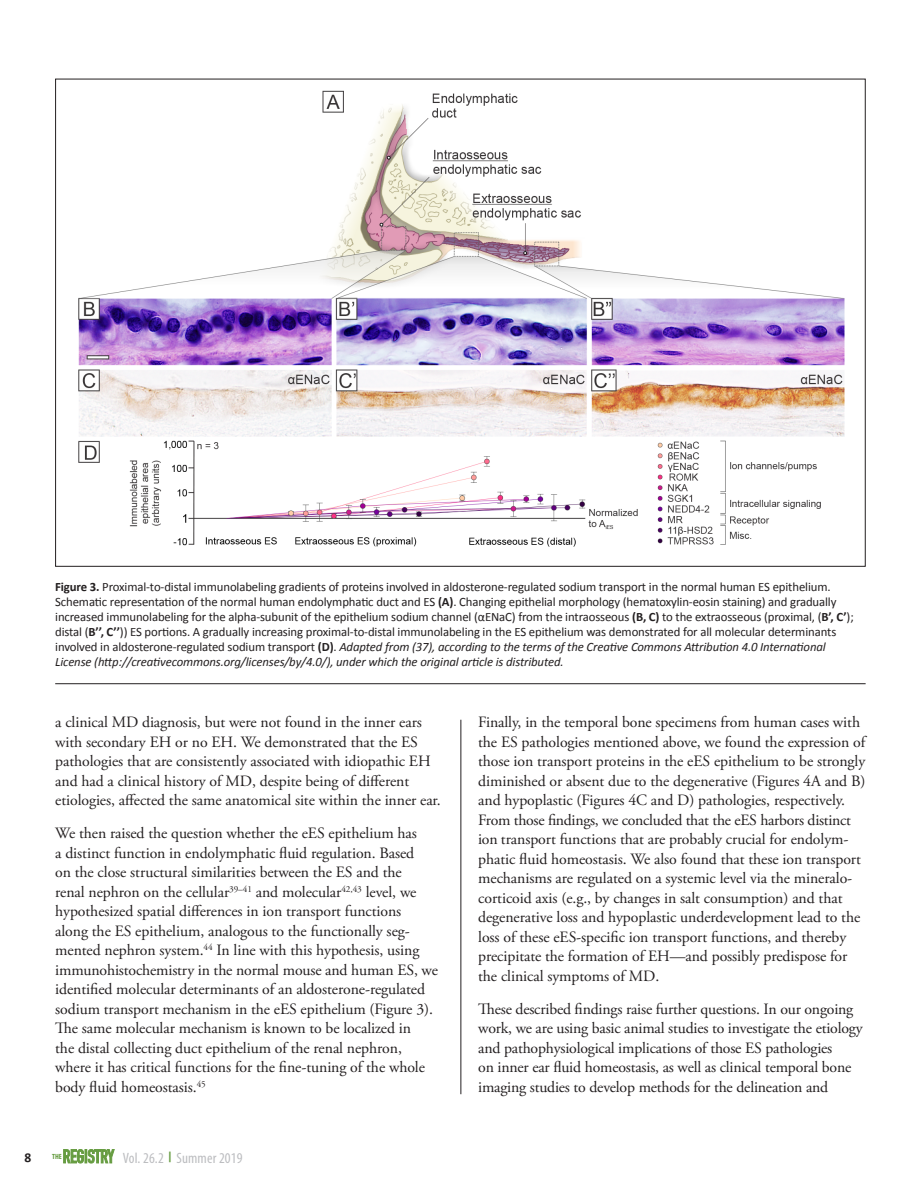
<style>
.page{position:relative;width:921px;height:1191px;background:#fff}
.page>*{position:absolute;margin:0;border:0;box-sizing:border-box;transform-origin:0 0}
.Text_with_space{font:15.75px/19.5px "Adobe Garamond Pro";letter-spacing:-.005em;color:#231f20}
.t1{font:condensed 15px "Myriad Pro";letter-spacing:.01em;color:#bcbdc0}
.t2{font:700 13.5px "Calibri";color:#231f20}
._1__Calibri_8_5_pt{font:12.75px/15px "Calibri";letter-spacing:-.01em;color:#231f20}
.t3{font:700 condensed 7.5px "Myriad Pro";color:#669c41}
.s1{font-weight:700}
.s2{font-style:italic}
.s3{font-family:"Calibri";font-weight:700;font-stretch:normal;font-size:12px;color:#669c41}
</style>
<div class="page">
<svg style="left:63px;top:1149px;width:52px;height:14px"></svg>
<svg style="left:64px;top:1149px;width:50px;height:14px"></svg>
<hr style="left:460px;top:720px;width:1px;height:374px;background:#231f20">
<img style="left:78px;top:90px;width:767px;height:457px">
<hr style="left:55px;top:683px;width:810px;height:1px;background:#231f20">
<p class="_1__Calibri_8_5_pt" style="left:55px;top:579px;width:800px"><span class="s1">Figure 3.</span> Proximal-to-distal immunolabeling gradients of proteins involved in aldosterone-regulated sodium transport in the normal human ES epithelium.<br>Schematic representation of the normal human endolymphatic duct and ES <span class="s1">(A)</span>. Changing epithelial morphology (hematoxylin-eosin staining) and gradually increased immunolabeling for the alpha-subunit of the epithelium sodium channel (αENaC) from the intraosseous <span class="s1">(B, C)</span> to the extraosseous (proximal, (<span class="s1">B’, C’</span>); distal (<span class="s1">B’’, C’’</span>)) ES portions. A gradually increasing proximal-to-distal immunolabeling in the ES epithelium was demonstrated for all molecular determinants involved in aldosterone-regulated sodium transport <span class="s1">(D)</span>. <span class="s2">Adapted from (37), according to the terms of the Creative Commons Attribution 4.0 International License (http://creativecommons.org/licenses/by/4.0/), under which the original article is distributed.</span></p>
<p class="Text_with_space" style="left:55px;top:713px;width:387px">a clinical MD diagnosis, but were not found in the inner ears with secondary EH or no EH. We demonstrated that the ES pathologies that are consistently associated with idiopathic EH and had a clinical history of MD, despite being of different etiologies, affected the same anatomical site within the inner ear.</p>
<p class="Text_with_space" style="left:55px;top:824px;width:384px">We then raised the question whether the eES epithelium has<br>a distinct function in endolymphatic fluid regulation. Based<br>on the close structural similarities between the ES and the<br>renal nephron on the cellular<sup>39–41</sup> and molecular<sup>42,43</sup> level, we hypothesized spatial differences in ion transport functions along the ES epithelium, analogous to the functionally seg&shy;mented nephron system.<sup>44</sup> In line with this hypothesis, using immunohistochemistry in the normal mouse and human ES, we identified molecular determinants of an aldosterone-regulated sodium transport mechanism in the eES epithelium (Figure 3).<br>The same molecular mechanism is known to be localized in<br>the distal collecting duct epithelium of the renal nephron, where it has critical functions for the fine-tuning of the whole body fluid homeostasis.<sup>45</sup></p>
<p class="t2" style="left:24px;top:1148px;width:8px">8</p>
<p class="t3" style="left:52px;top:1152px;width:11px">THE</p>
<p class="t1" style="left:123px;top:1148px;width:121px">Vol. 26.2 <span class="s3">|</span> Summer 2019</p>
<p class="Text_with_space" style="left:478px;top:713px;width:389px">Finally, in the temporal bone specimens from human cases with the ES pathologies mentioned above, we found the expression of those ion transport proteins in the eES epithelium to be strongly diminished or absent due to the degenerative (Figures 4A and B) and hypoplastic (Figures 4C and D) pathologies, respectively.<br>From those findings, we concluded that the eES harbors distinct ion transport functions that are probably crucial for endolym&shy;phatic fluid homeostasis. We also found that these ion transport mechanisms are regulated on a systemic level via the mineralo&shy;corticoid axis (e.g., by changes in salt consumption) and that degenerative loss and hypoplastic underdevelopment lead to the loss of these eES-specific ion transport functions, and thereby precipitate the formation of EH—and possibly predispose for the clinical symptoms of MD.</p>
<p class="Text_with_space" style="left:478px;top:999px;width:386px">These described findings raise further questions. In our ongoing work, we are using basic animal studies to investigate the etiology and pathophysiological implications of those ES pathologies<br>on inner ear fluid homeostasis, as well as clinical temporal bone imaging studies to develop methods for the delineation and</p>
</div>
